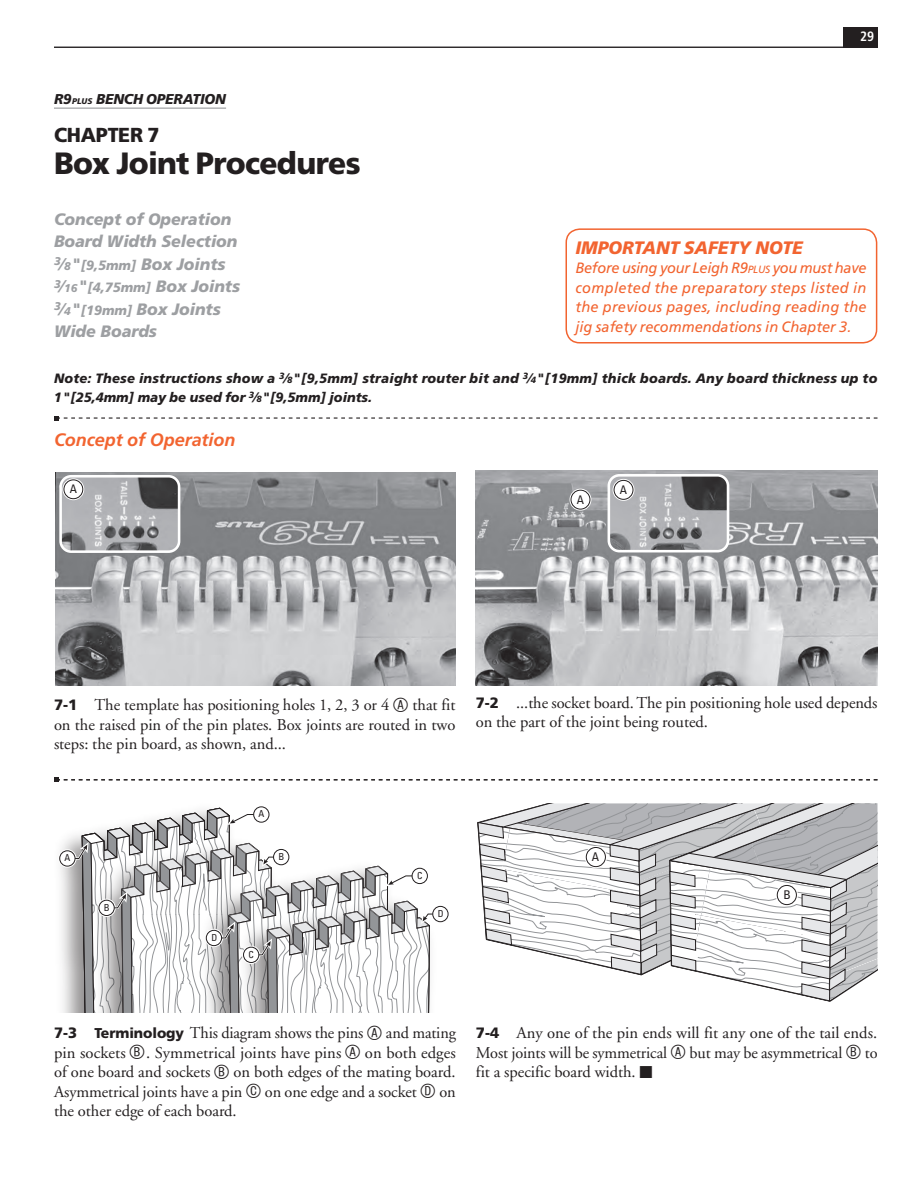
<style>
.page{position:relative;width:918px;height:1188px;background:#fff}
.page>*{position:absolute;margin:0;border:0;box-sizing:border-box;transform-origin:0 0}
.Ch_Hdr_title{font:900 30.75px "Frutiger";letter-spacing:-.025em;color:#231f20}
.Ch_Hdr_title-2{font:900 20.25px "Frutiger";letter-spacing:-.015em;color:#231f20}
.t1{font:italic 900 18px "Frutiger";color:#f26430}
.body{font:italic 700 18px "Frutiger";letter-spacing:-.005em;color:#f26430}
.body-2{font:16.5px/19.5px "Adobe Garamond";letter-spacing:-.005em;color:#231f20;text-align:justify}
.body-3{font:italic 900 16.5px "Frutiger";letter-spacing:-.005em;color:#9d9fa2}
.t2{font:italic 15px/19.5px "Frutiger";color:#f26430;text-align:justify}
.Ch_Hdr_title-3{font:italic 900 14.25px "Frutiger";letter-spacing:-.01em;color:#231f20}
.t3{font:italic 900 13.5px/19.5px "Frutiger";letter-spacing:.015em;color:#231f20}
.Page_Number{font:700 condensed 13.5px "Frutiger";color:#fff}
.t4{font:condensed 12px "Univers";color:#231f20}
.t5{font:condensed 11.85px "Univers";color:#231f20}
.t6{font:condensed 9.6px "Univers";color:#231f20}
.s1{font-size:8.25px}
.s2{font-size:11.25px}
.s3{font-size:13.5px}
.s4{font-size:10.5px}
.s5{font-size:9px}
.s6{font-family:"Frutiger";font-weight:900;font-size:15px}
.s7{font-family:"Circle Frame";font-size:19.5px}
.s8{font-family:"Frutiger";font-weight:900;font-size:14.25px}
</style>
<div class="page">
<hr style="left:54px;top:47px;width:824px;height:1px;background:#231f20">
<div style="left:843px;top:27px;width:35px;height:20px;background:#231f20"></div>
<img style="left:476px;top:471px;width:401px;height:214px">
<img style="left:609px;top:475px;width:119px;height:76px">
<div style="left:608px;top:474px;width:121px;height:78px;border:3px solid #fff;border-radius:11px"></div>
<div style="left:613px;top:479px;width:21px;height:22px;border:3px solid #fff;border-radius:50%"></div>
<div style="left:614px;top:480px;width:19px;height:19px;background:#fff;border-radius:50%"></div>
<div style="left:614px;top:480px;width:19px;height:20px;border:1px solid #231f20;border-radius:50%"></div>
<div style="left:570px;top:489px;width:21px;height:22px;border:3px solid #fff;border-radius:50%"></div>
<div style="left:571px;top:490px;width:19px;height:19px;background:#fff;border-radius:50%"></div>
<div style="left:571px;top:490px;width:19px;height:19px;border:1px solid #231f20;border-radius:50%"></div>
<img style="left:56px;top:472px;width:400px;height:213px">
<img style="left:61px;top:476px;width:118px;height:76px">
<div style="left:59px;top:475px;width:121px;height:78px;border:3px solid #fff;border-radius:11px"></div>
<div style="left:62px;top:478px;width:22px;height:22px;border:3px solid #fff;border-radius:50%"></div>
<div style="left:64px;top:480px;width:19px;height:19px;background:#fff;border-radius:50%"></div>
<div style="left:64px;top:480px;width:19px;height:19px;border:1px solid #231f20;border-radius:50%"></div>
<svg style="left:478px;top:803px;width:400px;height:199px"></svg>
<div style="left:776px;top:884px;width:22px;height:22px;border:3px solid #fff;border-radius:50%"></div>
<div style="left:777px;top:885px;width:19px;height:20px;background:#fff;border-radius:50%"></div>
<div style="left:777px;top:885px;width:20px;height:20px;border:1px solid #231f20;border-radius:50%"></div>
<div style="left:585px;top:846px;width:22px;height:22px;border:3px solid #fff;border-radius:50%"></div>
<div style="left:586px;top:847px;width:19px;height:20px;background:#fff;border-radius:50%"></div>
<div style="left:586px;top:847px;width:20px;height:20px;border:1px solid #231f20;border-radius:50%"></div>
<div style="left:58px;top:849px;width:19px;height:19px;border:3px solid #fff;border-radius:50%"></div>
<div style="left:60px;top:851px;width:15px;height:15px;background:#fff;border-radius:50%"></div>
<div style="left:59px;top:850px;width:16px;height:17px;border:1px solid #231f20;border-radius:50%"></div>
<div style="left:252px;top:805px;width:19px;height:19px;border:3px solid #fff;border-radius:50%"></div>
<div style="left:253px;top:806px;width:16px;height:17px;border:1px solid #231f20;border-radius:50%"></div>
<div style="left:431px;top:905px;width:19px;height:18px;border:3px solid #fff;border-radius:50%"></div>
<div style="left:433px;top:906px;width:15px;height:16px;background:#fff;border-radius:50%"></div>
<div style="left:432px;top:906px;width:16px;height:16px;border:1px solid #231f20;border-radius:50%"></div>
<svg style="left:73px;top:807px;width:362px;height:206px"></svg>
<div style="left:566px;top:228px;width:311px;height:116px;border:2px solid #f26430;border-radius:14px"></div>
<hr style="left:54px;top:108px;width:172px;height:1px;background:#8a8c8f">
<svg style="left:54px;top:778px;width:824px;height:4px"></svg>
<svg style="left:54px;top:416px;width:824px;height:4px"></svg>
<p class="Ch_Hdr_title-3" style="left:54px;top:90px;width:173px">R9<span class="s1">PLUS</span> BENCH OPERATION</p>
<p class="Ch_Hdr_title-2" style="left:54px;top:123px;width:107px">CHAPTER 7</p>
<p class="Ch_Hdr_title" style="left:54px;top:145px;width:308px">Box Joint Procedures</p>
<p class="body-3" style="left:54px;top:209px;width:179px">Concept of Operation</p>
<p class="body-3" style="left:54px;top:231px;width:185px">Board Width Selection</p>
<p class="body-3" style="left:54px;top:254px;width:173px"><sup>3</sup>⁄<span class="s2">8</span>"<span class="s3">[9,5mm]</span> Box Joints</p>
<p class="body-3" style="left:54px;top:276px;width:188px"><sup>3</sup>⁄<span class="s2">16</span>"<span class="s3">[4,75mm]</span> Box Joints</p>
<p class="body-3" style="left:54px;top:299px;width:168px"><sup>3</sup>⁄<span class="s2">4</span>"<span class="s3">[19mm]</span> Box Joints</p>
<p class="body-3" style="left:54px;top:321px;width:104px">Wide Boards</p>
<p class="Page_Number" style="left:860px;top:28px;width:16px">29</p>
<p class="t1" style="left:576px;top:237px;width:229px">IMPORTANT SAFETY NOTE</p>
<p class="t2" style="left:576px;top:258px;width:293px">Before using your Leigh R9<span class="s4">plus</span> you must have completed the preparatory steps listed in the previous pages, including reading the jig safety recommendations in Chapter 3.</p>
<p class="t3" style="left:54px;top:368px;width:825px">Note: These instructions show a <sup>3</sup>⁄<span class="s5">8</span>"[9,5mm] straight router bit and <sup>3</sup>⁄<span class="s5">4</span>"[19mm] thick boards. Any board thickness up to<br>1"[25,4mm] may be used for <sup>3</sup>⁄<span class="s5">8</span>"[9,5mm] joints.</p>
<p class="body" style="left:54px;top:429px;width:183px">Concept of Operation</p>
<p class="t5" style="left:70px;top:482px;width:9px">A</p>
<p class="t5" style="left:577px;top:492px;width:9px">A</p>
<p class="t5" style="left:620px;top:482px;width:9px">A</p>
<p class="body-2" style="left:54px;top:696px;width:403px"><span class="s6">7-1</span> The template has positioning holes 1, 2, 3 or 4 <span class="s7">A</span> that fit on the raised pin of the pin plates. Box joints are routed in two steps: the pin board, as shown, and...</p>
<p class="body-2" style="left:476px;top:693px;width:403px"><span class="s6">7-2</span> ...the socket board. The pin positioning hole used depends on the part of the joint being routed.</p>
<p class="t6" style="left:258px;top:808px;width:7px">A</p>
<p class="t6" style="left:64px;top:852px;width:7px">A</p>
<p class="t4" style="left:592px;top:849px;width:9px">A</p>
<p class="t6" style="left:279px;top:851px;width:7px">B</p>
<p class="t6" style="left:104px;top:902px;width:7px">B</p>
<p class="t6" style="left:211px;top:932px;width:7px">D</p>
<p class="t6" style="left:249px;top:949px;width:7px">C</p>
<p class="t6" style="left:417px;top:870px;width:7px">C</p>
<p class="t6" style="left:438px;top:908px;width:7px">D</p>
<p class="t4" style="left:783px;top:887px;width:9px">B</p>
<p class="body-2" style="left:54px;top:1024px;width:403px"><span class="s6">7-3</span> <span class="s8">Terminology</span> This diagram shows the pins <span class="s7">A</span> and mating pin sockets <span class="s7">B</span>. Symmetrical joints have pins <span class="s7">A</span> on both edges of one board and sockets <span class="s7">B</span> on both edges of the mating board.<br>Asymmetrical joints have a pin <span class="s7">C</span> on one edge and a socket <span class="s7">D</span> on the other edge of each board.</p>
<p class="body-2" style="left:476px;top:1024px;width:403px"><span class="s6">7-4</span> Any one of the pin ends will fit any one of the tail ends.<br>Most joints will be symmetrical <span class="s7">A</span> but may be asymmetrical <span class="s7">B</span> to fit a specific board width. ■</p>
</div>
